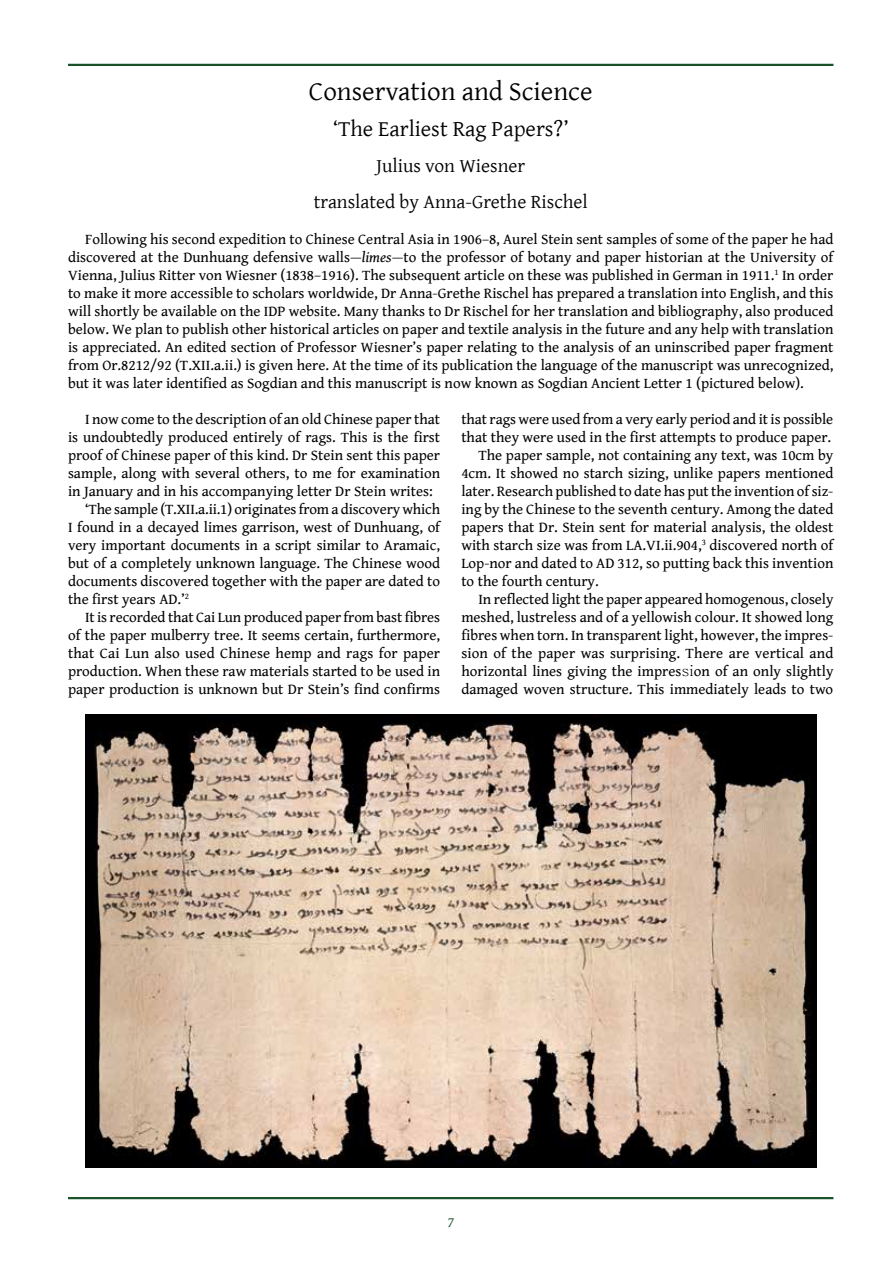
<style>
.page{position:relative;width:893px;height:1263px;background:#fff}
.page>*{position:absolute;margin:0;border:0;box-sizing:border-box;transform-origin:0 0}
.t1{font:27px "Gentium";color:#000}
.t2{font:22.5px "Gentium";color:#000}
.t3{font:19.5px/36px "Gentium";color:#000;text-align:center}
.t4{font:15px/18px "Gentium Book Basic";color:#000;text-align:justify}
.t5{font:italic 15px "Gentium Book Basic";color:#18532a}
.s1{font-style:italic}
.s2{font-family:"Adobe Myungjo Std";font-weight:500}
</style>
<div class="page">
<hr style="left:68px;top:64px;width:765px;height:2px;background:#18532a">
<hr style="left:68px;top:1197px;width:765px;height:2px;background:#18532a">
<img style="left:85px;top:715px;width:731px;height:452px">
<h1 class="t1" style="left:309px;top:71px;width:285px">Conservation and Science</h1>
<h2 class="t2" style="left:333px;top:112px;width:237px">‘The Earliest Rag Papers?’</h2>
<h3 class="t3" style="left:314px;top:146px;width:275px">Julius von Wiesner<br>translated by Anna-Grethe Rischel</h3>
<p class="t4" style="left:68px;top:229px;width:767px;text-indent:17px">Following his second expedition to Chinese Central Asia in 1906–8, Aurel Stein sent samples of some of the paper he had discovered at the Dunhuang defensive walls—<span class="s1">limes</span>—to the professor of botany and paper historian at the University of Vienna, Julius Ritter von Wiesner (1838–1916). The subsequent article on these was published in German in 1911.<sup>1</sup> In order to make it more accessible to scholars worldwide, Dr Anna-Grethe Rischel has prepared a translation into English, and this will shortly be available on the IDP website. Many thanks to Dr Rischel for her translation and bibliography, also produced below. We plan to publish other historical articles on paper and textile analysis in the future and any help with translation is appreciated. An edited section of Professor Wiesner’s paper relating to the analysis of an uninscribed paper fragment from Or.8212/92 (T.XII.a.ii.) is given here. At the time of its publication the language of the manuscript was unrecognized, but it was later identified as Sogdian and this manuscript is now known as Sogdian Ancient Letter 1 (pictured below).</p>
<p class="t4" style="left:85px;top:409px;width:356px">I now come to the description of an old Chinese paper that</p>
<p class="t4" style="left:68px;top:427px;width:374px">is undoubtedly produced entirely of rags. This is the first</p>
<p class="t4" style="left:68px;top:445px;width:374px">proof of Chinese paper of this kind. Dr Stein sent this paper</p>
<p class="t4" style="left:68px;top:463px;width:374px">sample, along with several others, to me for examination</p>
<p class="t4" style="left:68px;top:481px;width:366px">in January and in his accompanying letter Dr Stein writes:</p>
<p class="t4" style="left:85px;top:499px;width:357px">‘The sample (T.XII.a.ii.1) originates from a discovery which</p>
<p class="t4" style="left:68px;top:517px;width:374px">I found in a decayed limes garrison, west of Dunhuang, of</p>
<p class="t4" style="left:68px;top:535px;width:374px">very important documents in a script similar to Aramaic,</p>
<p class="t4" style="left:68px;top:553px;width:374px">but of a completely unknown language. The Chinese wood</p>
<p class="t4" style="left:68px;top:571px;width:374px">documents discovered together with the paper are dated to</p>
<p class="t4" style="left:68px;top:589px;width:122px">the first years AD.’<sup>2</sup></p>
<p class="t4" style="left:85px;top:607px;width:357px">It is recorded that Cai Lun produced paper from bast fibres</p>
<p class="t4" style="left:68px;top:625px;width:374px">of the paper mulberry tree. It seems certain, furthermore,</p>
<p class="t4" style="left:68px;top:643px;width:374px">that Cai Lun also used Chinese hemp and rags for paper</p>
<p class="t4" style="left:68px;top:661px;width:374px">production. When these raw materials started to be used in</p>
<p class="t4" style="left:68px;top:679px;width:374px">paper production is unknown but Dr Stein’s find confirms</p>
<p class="t4" style="left:461px;top:409px;width:373px">that rags were used from a very early period and it is possible</p>
<p class="t4" style="left:461px;top:427px;width:371px">that they were used in the first attempts to produce paper.</p>
<p class="t4" style="left:478px;top:445px;width:357px">The paper sample, not containing any text, was 10cm by</p>
<p class="t4" style="left:461px;top:463px;width:374px">4cm. It showed no starch sizing, unlike papers mentioned</p>
<p class="t4" style="left:461px;top:481px;width:374px">later. Research published to date has put the invention of siz-</p>
<p class="t4" style="left:461px;top:499px;width:374px">ing by the Chinese to the seventh century. Among the dated</p>
<p class="t4" style="left:461px;top:517px;width:374px">papers that Dr. Stein sent for material analysis, the oldest</p>
<p class="t4" style="left:461px;top:535px;width:374px">with starch size was from LA.VI.ii.904,<sup>3</sup> discovered north of</p>
<p class="t4" style="left:461px;top:553px;width:374px">Lop-nor and dated to AD 312, so putting back this invention</p>
<p class="t4" style="left:461px;top:571px;width:139px">to the fourth century.</p>
<p class="t4" style="left:478px;top:589px;width:357px">In reflected light the paper appeared homogenous, closely</p>
<p class="t4" style="left:461px;top:607px;width:374px">meshed, lustreless and of a yellowish colour. It showed long</p>
<p class="t4" style="left:461px;top:625px;width:374px">fibres when torn. In transparent light, however, the impres-</p>
<p class="t4" style="left:461px;top:643px;width:374px">sion of the paper was surprising. There are vertical and</p>
<p class="t4" style="left:461px;top:661px;width:374px">horizontal lines giving the impres<span class="s2">si</span>on of an only slightly</p>
<p class="t4" style="left:461px;top:679px;width:373px">damaged woven structure. This immediately leads to two</p>
<p class="t5" style="left:448px;top:1211px;width:8px">7</p>
</div>
